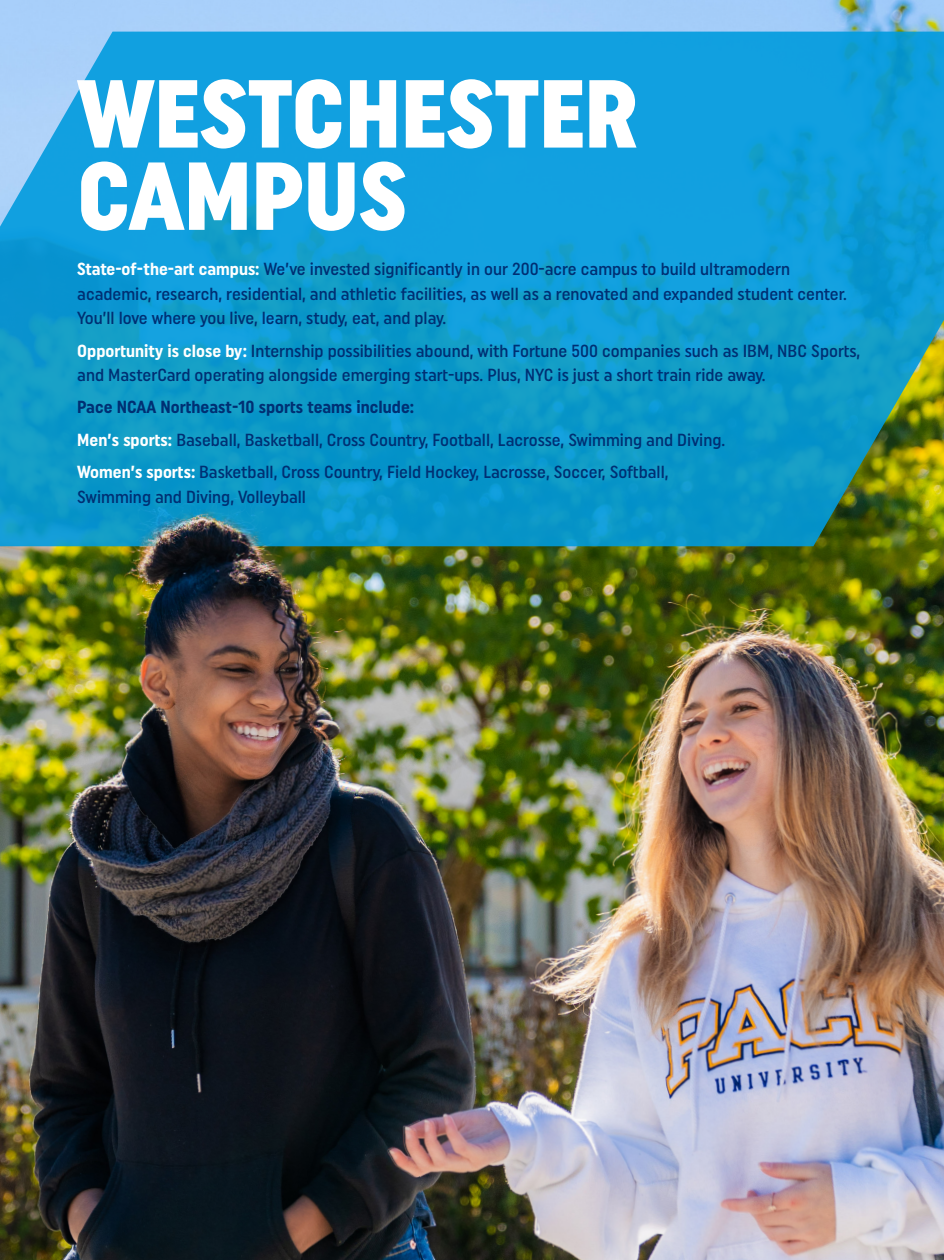
<style>
.page{position:relative;width:944px;height:1260px;background:#fff}
.page>*{position:absolute;margin:0;border:0;box-sizing:border-box;transform-origin:0 0}
.t1{font:900 condensed 96.25px/82.2px "Uniform";color:#fff}
.t2{font:500 condensed 17.5px/24.5px "Uniform";color:#002f73}
.t3{font:700 condensed 17.5px "Uniform";color:#002f73}
.s1{font-weight:700;color:#fff}
</style>
<div class="page">
<img style="left:0;top:0;width:944px;height:1260px">
<svg style="left:0;top:32px;width:944px;height:514px;background:#159cce"></svg>
<img style="left:0;top:494px;width:419px;height:766px">
<p class="t1" style="left:77px;top:71px;width:562px">WESTCHESTER<br>CAMPUS</p>
<p class="t2" style="left:77px;top:256px;width:771px"><span class="s1">State-of-the-art campus:</span> We’ve invested significantly in our 200-acre campus to build ultramodern academic, research, residential, and athletic facilities, as well as a renovated and expanded student center.<br>You’ll love where you live, learn, study, eat, and play.</p>
<p class="t2" style="left:77px;top:338px;width:784px"><span class="s1">Opportunity is close by:</span> Internship possibilities abound, with Fortune 500 companies such as IBM, NBC Sports, and MasterCard operating alongside emerging start-ups. Plus, NYC is just a short train ride away.</p>
<p class="t3" style="left:77px;top:397px;width:338px">Pace NCAA Northeast-10 sports teams include:</p>
<p class="t2" style="left:77px;top:427px;width:649px"><span class="s1">Men’s sports:</span> Baseball, Basketball, Cross Country, Football, Lacrosse, Swimming and Diving.</p>
<p class="t2" style="left:77px;top:459px;width:593px"><span class="s1">Women’s sports:</span> Basketball, Cross Country, Field Hockey, Lacrosse, Soccer, Softball,<br>Swimming and Diving, Volleyball</p>
</div>
